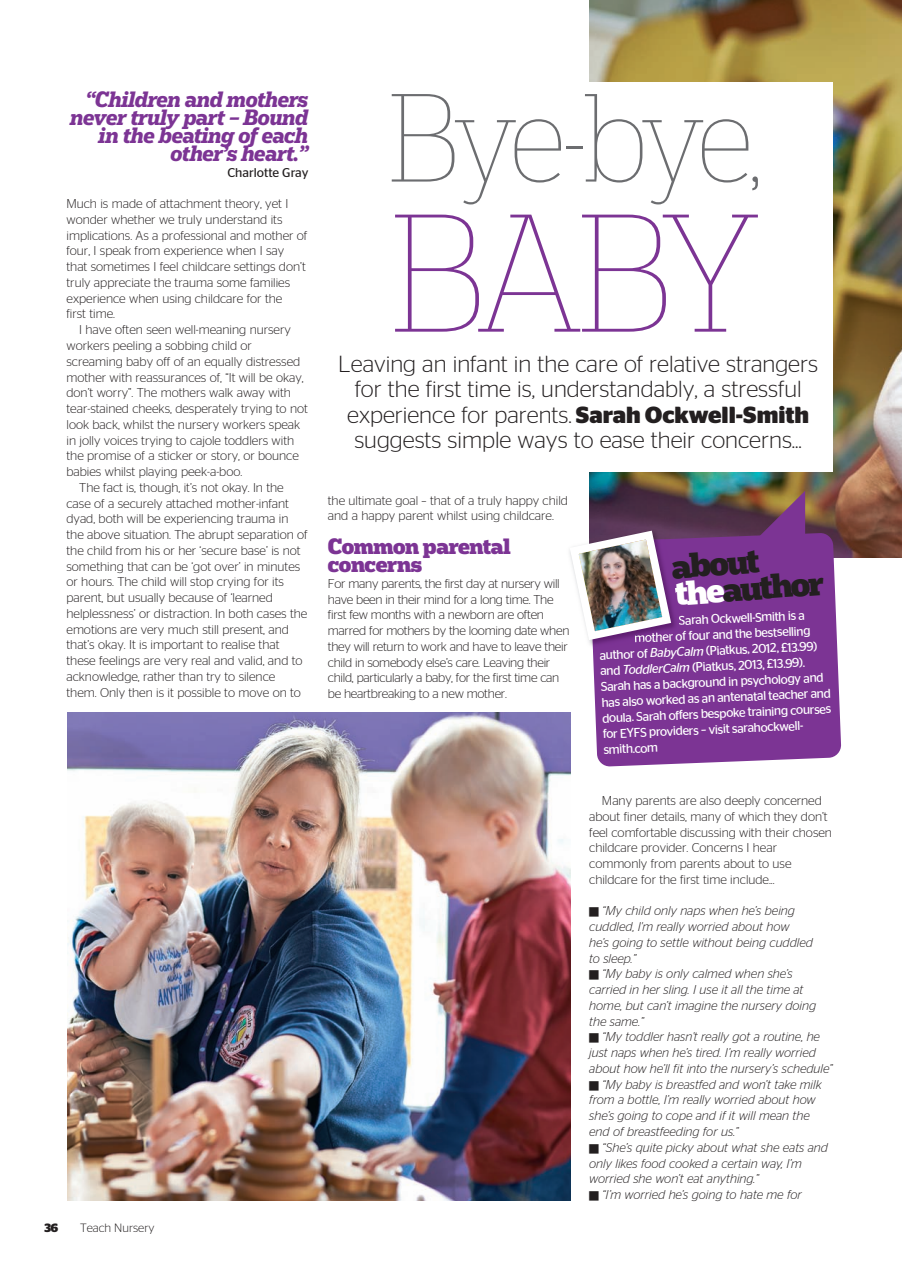
<style>
.page{position:relative;width:902px;height:1274px;background:#fff}
.page>*{position:absolute;margin:0;border:0;box-sizing:border-box;transform-origin:0 0}
.t1{font:100 158.55px "Popular";color:#7c3494}
.t2{font:100 118.5px "Popular";letter-spacing:-.05em;color:#6c6d70}
.t3{font:900 32.7px/26.7px "Popular";color:#231f20}
.t4{font:300 23.25px/25.5px "Stag Sans";color:#231f20;text-align:center}
.t5{font:italic 700 21px/18px "Popular";letter-spacing:-.02em;color:#7c3494;text-align:right}
.t6{font:900 21px/18px "Popular";letter-spacing:-.02em;color:#7c3494}
.t7{font:300 12.75px/15.8px "Stag Sans";color:#231f20}
.t8{font:italic 300 12.75px/15.8px "Stag Sans";color:#231f20}
.t9{font:300 12.75px/15.8px "Stag Sans";letter-spacing:-.02em;color:#231f20}
.t10{font:12.75px "Stag Sans";color:#fff}
.t11{font:12.75px "Stag Sans";color:#231f20}
.t12{font:300 12px "Stag Sans";color:#231f20}
.t13{font:700 12px "Stag Sans";color:#231f20}
.s1{font-weight:700}
.s2{color:#fff}
.s3{font-style:italic}
</style>
<div class="page">
<img style="left:67px;top:712px;width:503px;height:488px">
<img style="left:589px;top:0;width:312px;height:557px">
<div style="left:325px;top:82px;width:507px;height:389px;background:#fff"></div>
<div style="left:593px;top:533px;width:248px;height:233px;background:#7c3494"></div>
<svg style="left:755px;top:490px;width:50px;height:50px;background:#7e4965"></svg>
<img style="left:589px;top:523px;width:75px;height:3px">
<img style="left:590px;top:539px;width:94px;height:112px">
<img style="left:682px;top:631px;width:2px;height:11px">
<img style="left:569px;top:526px;width:113px;height:118px">
<p class="t5" style="left:70px;top:92px;width:239px">“Children and mothers never truly part – Bound in the beating of each other’s heart.”</p>
<p class="t11" style="left:227px;top:168px;width:82px">Charlotte Gray</p>
<p class="t7" style="left:66px;top:197px;width:223px">Much is made of attachment theory, yet I</p>
<p class="t7" style="left:66px;top:213px;width:217px">wonder whether we truly understand its</p>
<p class="t7" style="left:66px;top:228px;width:242px">implications. As a professional and mother of</p>
<p class="t7" style="left:66px;top:244px;width:219px">four, I speak from experience when I say</p>
<p class="t7" style="left:66px;top:260px;width:241px">that sometimes I feel childcare settings don’t</p>
<p class="t7" style="left:66px;top:276px;width:225px">truly appreciate the trauma some families</p>
<p class="t7" style="left:66px;top:291px;width:217px">experience when using childcare for the</p>
<p class="t7" style="left:66px;top:307px;width:50px">first time.</p>
<p class="t7" style="left:79px;top:323px;width:213px">I have often seen well-meaning nursery</p>
<p class="t7" style="left:66px;top:339px;width:187px">workers peeling a sobbing child or</p>
<p class="t7" style="left:66px;top:354px;width:235px">screaming baby off of an equally distressed</p>
<p class="t7" style="left:66px;top:370px;width:239px">mother with reassurances of, “It will be okay,</p>
<p class="t7" style="left:66px;top:386px;width:226px">don’t worry”. The mothers walk away with</p>
<p class="t7" style="left:66px;top:402px;width:243px">tear-stained cheeks, desperately trying to not</p>
<p class="t7" style="left:66px;top:417px;width:235px">look back, whilst the nursery workers speak</p>
<p class="t7" style="left:66px;top:433px;width:229px">in jolly voices trying to cajole toddlers with</p>
<p class="t7" style="left:66px;top:449px;width:234px">the promise of a sticker or story, or bounce</p>
<p class="t7" style="left:66px;top:464px;width:177px">babies whilst playing peek-a-boo.</p>
<p class="t7" style="left:79px;top:480px;width:206px">The fact is, though, it’s not okay. In the</p>
<p class="t7" style="left:66px;top:496px;width:224px">case of a securely attached mother-infant</p>
<p class="t7" style="left:66px;top:512px;width:223px">dyad, both will be experiencing trauma in</p>
<p class="t7" style="left:66px;top:527px;width:243px">the above situation. The abrupt separation of</p>
<p class="t7" style="left:66px;top:543px;width:235px">the child from his or her ‘secure base’ is not</p>
<p class="t7" style="left:66px;top:559px;width:235px">something that can be ‘got over’ in minutes</p>
<p class="t7" style="left:66px;top:575px;width:219px">or hours. The child will stop crying for its</p>
<p class="t7" style="left:66px;top:590px;width:208px">parent, but usually because of ‘learned</p>
<p class="t7" style="left:66px;top:606px;width:242px">helplessness’ or distraction. In both cases the</p>
<p class="t7" style="left:66px;top:622px;width:224px">emotions are very much still present, and</p>
<p class="t7" style="left:66px;top:638px;width:214px">that’s okay. It is important to realise that</p>
<p class="t7" style="left:66px;top:653px;width:237px">these feelings are very real and valid, and to</p>
<p class="t7" style="left:66px;top:669px;width:210px">acknowledge, rather than try to silence</p>
<p class="t7" style="left:66px;top:685px;width:236px">them. Only then is it possible to move on to</p>
<p class="t13" style="left:45px;top:1223px;width:15px">36</p>
<p class="t12" style="left:80px;top:1223px;width:76px">Teach Nursery</p>
<p class="t2" style="left:389px;top:94px;width:375px">Bye-bye,</p>
<p class="t1" style="left:392px;top:214px;width:369px">BABY</p>
<p class="t4" style="left:338px;top:353px;width:481px">Leaving an infant in the care of relative strangers</p>
<p class="t4" style="left:347px;top:378px;width:463px">for the first time is, understandably, a stressful experience for parents. <span class="s1">Sarah Ockwell-Smith </span>suggests simple ways to ease their concerns...</p>
<p class="t7" style="left:328px;top:493px;width:241px">the ultimate goal – that of a truly happy child and a happy parent whilst using childcare.</p>
<p class="t6" style="left:328px;top:538px;width:184px">Common parental concerns</p>
<p class="t9" style="left:328px;top:576px;width:243px">For many parents, the first day at nursery will have been in their mind for a long time. The first few months with a newborn are often marred for mothers by the looming date when they will return to work and have to leave their child in somebody else’s care. Leaving their child, particularly a baby, for the first time can be heartbreaking to a new mother.</p>
<p class="t3" style="left:670px;top:555px;width:153px;rotate:-4deg">about <span class="s2">the</span>author</p>
<p class="t10" style="left:678px;top:615px;width:128px;rotate:-2deg">Sarah Ockwell-Smith is a</p>
<p class="t10" style="left:633px;top:632px;width:178px;rotate:-2deg">mother of four and the bestselling</p>
<p class="t10" style="left:599px;top:649px;width:219px;rotate:-2deg">author of <span class="s3">BabyCalm</span> (Piatkus, 2012, £13.99)</p>
<p class="t10" style="left:600px;top:665px;width:206px;rotate:-2deg">and <span class="s3">ToddlerCalm</span> (Piatkus, 2013, £13.99).</p>
<p class="t10" style="left:600px;top:681px;width:224px;rotate:-2deg">Sarah has a background in psychology and</p>
<p class="t10" style="left:601px;top:697px;width:231px;rotate:-2deg">has also worked as an antenatal teacher and</p>
<p class="t10" style="left:602px;top:712px;width:231px;rotate:-2deg">doula. Sarah offers bespoke training courses</p>
<p class="t10" style="left:602px;top:728px;width:205px;rotate:-2deg">for EYFS providers – visit sarahockwell-</p>
<p class="t10" style="left:603px;top:745px;width:56px;rotate:-2deg">smith.com</p>
<p class="t7" style="left:589px;top:793px;width:244px;text-indent:13px">Many parents are also deeply concerned about finer details, many of which they don’t feel comfortable discussing with their chosen childcare provider. Concerns I hear commonly from parents about to use childcare for the first time include...</p>
<p class="t8" style="left:589px;top:904px;width:225px">■ “My child only naps when he’s being cuddled, I'm really worried about how<br>he’s going to settle without being cuddled to sleep.”</p>
<p class="t8" style="left:589px;top:967px;width:228px">■ “My baby is only calmed when she’s carried in her sling. I use it all the time at home, but can’t imagine the nursery doing the same.”</p>
<p class="t8" style="left:589px;top:1030px;width:245px">■ “My toddler hasn't really got a routine, he just naps when he’s tired. I’m really worried about how he’ll fit into the nursery’s schedule”</p>
<p class="t8" style="left:589px;top:1077px;width:234px">■ “My baby is breastfed and won’t take milk from a bottle, I’m really worried about how she’s going to cope and if it will mean the end of breastfeeding for us.”</p>
<p class="t8" style="left:589px;top:1140px;width:240px">■ “She’s quite picky about what she eats and only likes food cooked a certain way, I’m worried she won’t eat anything.”</p>
<p class="t8" style="left:589px;top:1187px;width:214px">■ “I’m worried he’s going to hate me for</p>
</div>
